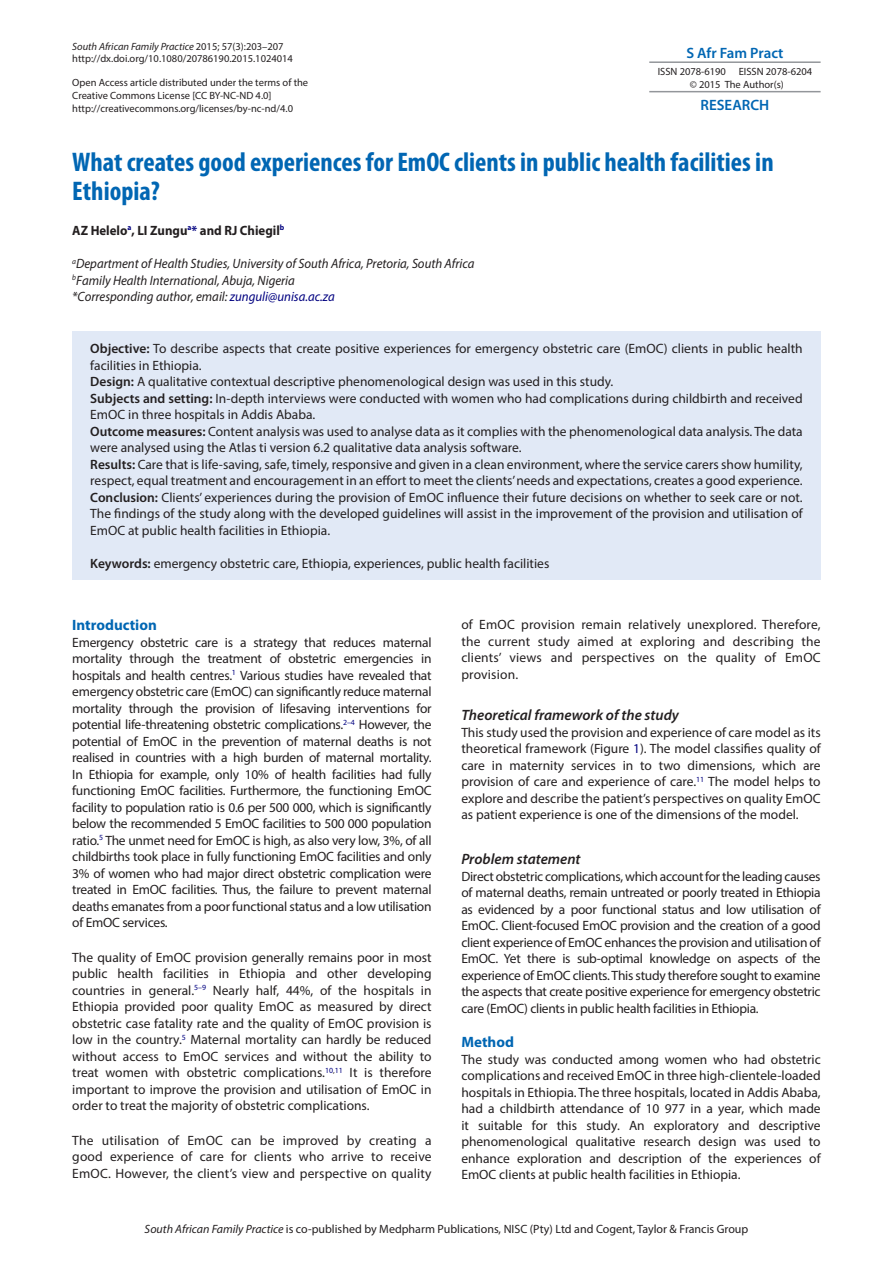
<style>
.page{position:relative;width:893px;height:1263px;background:#fff}
.page>*{position:absolute;margin:0;border:0;box-sizing:border-box;transform-origin:0 0}
.t1{font:700 condensed 27px/28.5px "Myriad Pro";color:#0166b3}
.t2{font:italic 600 15px "Myriad Pro";color:#231f20}
.t3{font:600 15px "Myriad Pro";color:#0166b3}
.t4{font:700 15px "Myriad Pro";color:#0166b3}
.t5{font:13.5px/16.5px "Myriad Pro";color:#231f20;text-align:justify}
.t6{font:italic 13.5px/16.5px "Myriad Pro";color:#231f20;scale:.95 1}
.t7{font:700 13.5px "Myriad Pro";color:#231f20;scale:.95 1}
.t8{font:12px "Myriad Pro";color:#231f20}
.t9{font:10.5px/12.6px "Myriad Pro";color:#231f20}
.s1{font-style:italic}
.s2{color:#000080}
.s3{font-weight:600}
</style>
<div class="page">
<hr style="left:649px;top:61px;width:172px;height:2px;background:#93969a">
<hr style="left:649px;top:91px;width:172px;height:1px;background:#93969a">
<div style="left:72px;top:331px;width:749px;height:249px;background:#e1e9f6"></div>
<p class="t9" style="left:72px;top:40px;width:222px"><span class="s1">South African Family Practice</span> 2015; 57(3):203–207 http://dx.doi.org/10.1080/20786190.2015.1024014</p>
<p class="t9" style="left:72px;top:76px;width:237px">Open Access article distributed under the terms of the<br>Creative Commons License [CC BY-NC-ND 4.0] http://creativecommons.org/licenses/by-nc-nd/4.0</p>
<h1 class="t1" style="left:72px;top:147px;width:703px">What creates good experiences for EmOC clients in public health facilities in<br>Ethiopia?</h1>
<p class="t7" style="left:72px;top:222px;width:225px">AZ Helelo<sup>a</sup>, LI Zungu<sup>a</sup><span class="s2">*</span> and RJ Chiegil<sup>b</sup></p>
<p class="t6" style="left:72px;top:255px;width:425px"><sup>a</sup>Department of Health Studies, University of South Africa, Pretoria, South Africa <sup>b</sup>Family Health International, Abuja, Nigeria<br>*Corresponding author, email: <span class="s2">zunguli@unisa.ac.za</span></p>
<p class="t5" style="left:90px;top:340px;width:714px;text-align:left"><span class="s3">Objective:</span> To describe aspects that create positive experiences for emergency obstetric care (EmOC) clients in public health facilities in Ethiopia.<br><span class="s3">Design:</span> A qualitative contextual descriptive phenomenological design was used in this study.<br><span class="s3">Subjects and setting:</span> In-depth interviews were conducted with women who had complications during childbirth and received EmOC in three hospitals in Addis Ababa.<br><span class="s3">Outcome measures:</span> Content analysis was used to analyse data as it complies with the phenomenological data analysis. The data were analysed using the Atlas ti version 6.2 qualitative data analysis software.<br><span class="s3">Results:</span> Care that is life-saving, safe, timely, responsive and given in a clean environment, where the service carers show humility, respect, equal treatment and encouragement in an effort to meet the clients’ needs and expectations, creates a good experience.<br><span class="s3">Conclusion:</span> Clients’ experiences during the provision of EmOC influence their future decisions on whether to seek care or not.<br>The findings of the study along with the developed guidelines will assist in the improvement of the provision and utilisation of EmOC at public health facilities in Ethiopia.</p>
<p class="t5" style="left:90px;top:555px;width:461px"><span class="s3">Keywords:</span> emergency obstetric care, Ethiopia, experiences, public health facilities</p>
<p class="t3" style="left:686px;top:43px;width:99px">S Afr Fam Pract</p>
<p class="t9" style="left:658px;top:65px;width:156px;text-align:center">ISSN 2078-6190 EISSN 2078-6204 © 2015 The Author(s)</p>
<p class="t3" style="left:701px;top:95px;width:70px">RESEARCH</p>
<p class="t4" style="left:72px;top:615px;width:86px">Introduction</p>
<p class="t5" style="left:72px;top:634px;width:361px">Emergency obstetric care is a strategy that reduces maternal mortality through the treatment of obstetric emergencies in hospitals and health centres.<sup>1</sup> Various studies have revealed that emergency obstetric care (EmOC) can significantly reduce maternal mortality through the provision of lifesaving interventions for potential life-threatening obstetric complications.<sup>2–4</sup> However, the potential of EmOC in the prevention of maternal deaths is not realised in countries with a high burden of maternal mortality.<br>In Ethiopia for example, only 10% of health facilities had fully functioning EmOC facilities. Furthermore, the functioning EmOC facility to population ratio is 0.6 per 500 000, which is significantly below the recommended 5 EmOC facilities to 500 000 population ratio.<sup>5</sup> The unmet need for EmOC is high, as also very low, 3%, of all childbirths took place in fully functioning EmOC facilities and only 3% of women who had major direct obstetric complication were treated in EmOC facilities. Thus, the failure to prevent maternal deaths emanates from a poor functional status and a low utilisation of EmOC services.</p>
<p class="t5" style="left:72px;top:949px;width:361px">The quality of EmOC provision generally remains poor in most public health facilities in Ethiopia and other developing countries in general.<sup>5–9</sup> Nearly half, 44%, of the hospitals in Ethiopia provided poor quality EmOC as measured by direct obstetric case fatality rate and the quality of EmOC provision is low in the country.<sup>5</sup> Maternal mortality can hardly be reduced without access to EmOC services and without the ability to treat women with obstetric complications.<sup>10</sup><sup>,</sup><sup>11</sup> It is therefore important to improve the provision and utilisation of EmOC in order to treat the majority of obstetric complications.</p>
<p class="t5" style="left:72px;top:1132px;width:361px">The utilisation of EmOC can be improved by creating a good experience of care for clients who arrive to receive EmOC. However, the client’s view and perspective on quality</p>
<p class="t5" style="left:461px;top:616px;width:361px">of EmOC provision remain relatively unexplored. Therefore, the current study aimed at exploring and describing the clients’ views and perspectives on the quality of EmOC provision.</p>
<p class="t2" style="left:461px;top:705px;width:219px">Theoretical framework of the study</p>
<p class="t5" style="left:461px;top:724px;width:361px">This study used the provision and experience of care model as its theoretical framework (Figure <span class="s2">1</span>). The model classifies quality of care in maternity services in to two dimensions, which are provision of care and experience of care.<sup>11</sup> The model helps to explore and describe the patient’s perspectives on quality EmOC as patient experience is one of the dimensions of the model.</p>
<p class="t2" style="left:461px;top:849px;width:121px">Problem statement</p>
<p class="t5" style="left:461px;top:868px;width:361px">Direct obstetric complications, which account for the leading causes of maternal deaths, remain untreated or poorly treated in Ethiopia as evidenced by a poor functional status and low utilisation of EmOC. Client-focused EmOC provision and the creation of a good client experience of EmOC enhances the provision and utilisation of EmOC. Yet there is sub-optimal knowledge on aspects of the experience of EmOC clients. This study therefore sought to examine the aspects that create positive experience for emergency obstetric care (EmOC) clients in public health facilities in Ethiopia.</p>
<p class="t4" style="left:461px;top:1032px;width:54px">Method</p>
<p class="t5" style="left:461px;top:1051px;width:361px">The study was conducted among women who had obstetric complications and received EmOC in three high-clientele-loaded hospitals in Ethiopia. The three hospitals, located in Addis Ababa, had a childbirth attendance of 10 977 in a year, which made it suitable for this study. An exploratory and descriptive phenomenological qualitative research design was used to enhance exploration and description of the experiences of EmOC clients at public health facilities in Ethiopia.</p>
<p class="t8" style="left:145px;top:1221px;width:605px"><span class="s1">South African Family Practice</span> is co-published by Medpharm Publications, NISC (Pty) Ltd and Cogent, Taylor &amp; Francis Group</p>
</div>
